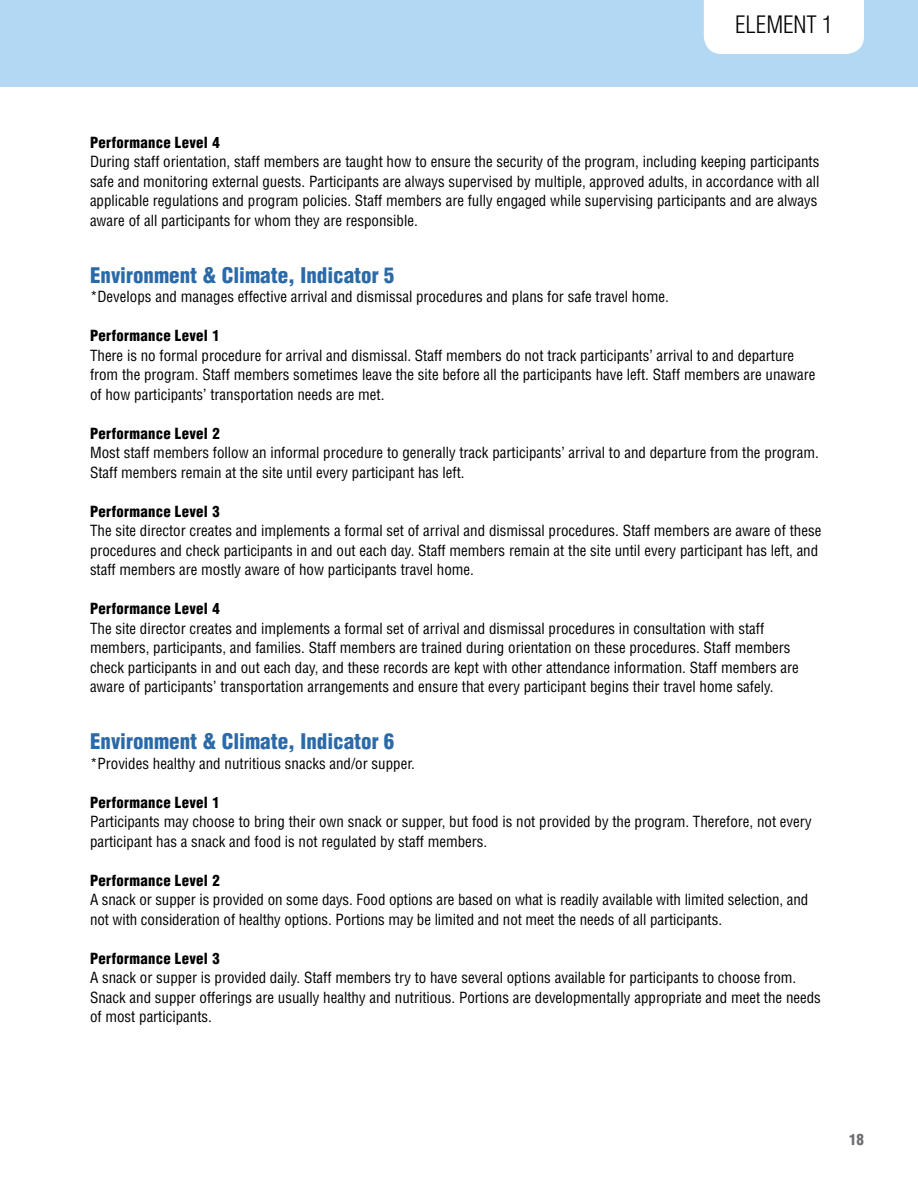
<style>
.page{position:relative;width:918px;height:1188px;background:#fff}
.page>*{position:absolute;margin:0;border:0;box-sizing:border-box;transform-origin:0 0}
.t1{font:300 condensed 23.4px "Helvetica LT Std";color:#000}
.t2{font:900 condensed 21px "Helvetica LT Std";color:#2b6aa8}
.t3{font:condensed 15px/19.5px "Helvetica LT Std";color:#000}
.t4{font:900 condensed 15px "Helvetica LT Std";letter-spacing:.02em;color:#000}
.t5{font:900 condensed 15px "Helvetica LT Std";color:#6d6e71}
</style>
<div class="page">
<div style="left:0;top:0;width:918px;height:86px;background:#b2d8f3"></div>
<div style="left:704px;top:0;width:160px;height:54px;background:#fff"></div>
<h1 class="t1" style="left:735px;top:10px;width:99px">ELEMENT 1</h1>
<p class="t4" style="left:90px;top:133px;width:131px">Performance Level 4</p>
<p class="t3" style="left:90px;top:152px;width:731px">During staff orientation, staff members are taught how to ensure the security of the program, including keeping participants safe and monitoring external guests. Participants are always supervised by multiple, approved adults, in accordance with all applicable regulations and program policies. Staff members are fully engaged while supervising participants and are always aware of all participants for whom they are responsible.</p>
<h2 class="t2" style="left:90px;top:262px;width:306px">Environment &amp; Climate, Indicator 5</h2>
<p class="t3" style="left:90px;top:287px;width:580px">*Develops and manages effective arrival and dismissal procedures and plans for safe travel home.</p>
<p class="t4" style="left:90px;top:326px;width:131px">Performance Level 1</p>
<p class="t3" style="left:90px;top:346px;width:727px">There is no formal procedure for arrival and dismissal. Staff members do not track participants’ arrival to and departure from the program. Staff members sometimes leave the site before all the participants have left. Staff members are unaware of how participants’ transportation needs are met.</p>
<p class="t4" style="left:90px;top:424px;width:131px">Performance Level 2</p>
<p class="t3" style="left:90px;top:443px;width:730px">Most staff members follow an informal procedure to generally track participants’ arrival to and departure from the program.<br>Staff members remain at the site until every participant has left.</p>
<p class="t4" style="left:90px;top:502px;width:131px">Performance Level 3</p>
<p class="t3" style="left:90px;top:521px;width:733px">The site director creates and implements a formal set of arrival and dismissal procedures. Staff members are aware of these procedures and check participants in and out each day. Staff members remain at the site until every participant has left, and staff members are mostly aware of how participants travel home.</p>
<p class="t4" style="left:90px;top:599px;width:131px">Performance Level 4</p>
<p class="t3" style="left:90px;top:619px;width:710px">The site director creates and implements a formal set of arrival and dismissal procedures in consultation with staff members, participants, and families. Staff members are trained during orientation on these procedures. Staff members check participants in and out each day, and these records are kept with other attendance information. Staff members are aware of participants’ transportation arrangements and ensure that every participant begins their travel home safely.</p>
<h2 class="t2" style="left:90px;top:728px;width:306px">Environment &amp; Climate, Indicator 6</h2>
<p class="t3" style="left:90px;top:754px;width:327px">*Provides healthy and nutritious snacks and/or supper.</p>
<p class="t4" style="left:90px;top:793px;width:131px">Performance Level 1</p>
<p class="t3" style="left:90px;top:812px;width:723px">Participants may choose to bring their own snack or supper, but food is not provided by the program. Therefore, not every participant has a snack and food is not regulated by staff members.</p>
<p class="t4" style="left:90px;top:871px;width:131px">Performance Level 2</p>
<p class="t3" style="left:90px;top:890px;width:720px">A snack or supper is provided on some days. Food options are based on what is readily available with limited selection, and not with consideration of healthy options. Portions may be limited and not meet the needs of all participants.</p>
<p class="t4" style="left:90px;top:949px;width:131px">Performance Level 3</p>
<p class="t3" style="left:90px;top:968px;width:732px">A snack or supper is provided daily. Staff members try to have several options available for participants to choose from.<br>Snack and supper offerings are usually healthy and nutritious. Portions are developmentally appropriate and meet the needs of most participants.</p>
<p class="t5" style="left:849px;top:1130px;width:16px">18</p>
</div>
